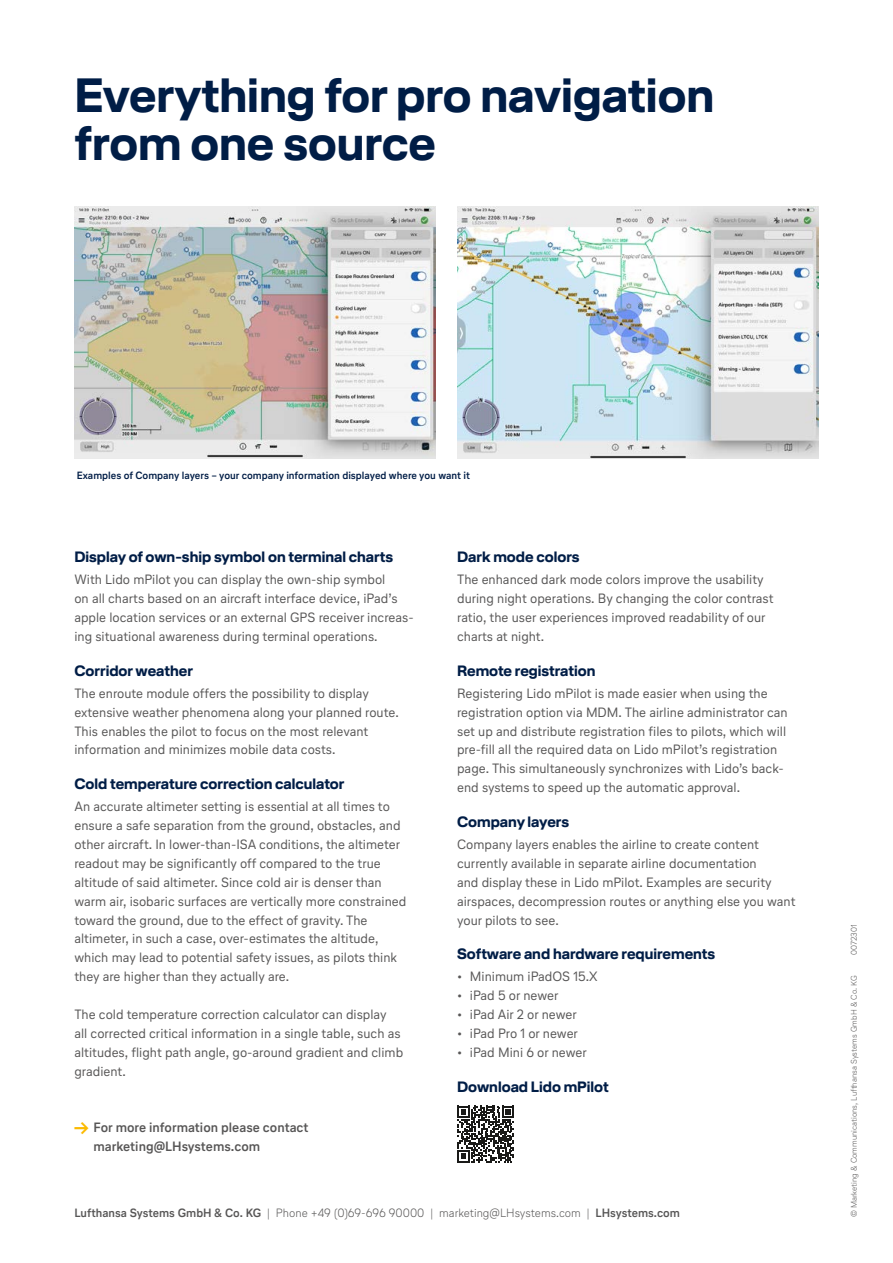
<style>
.page{position:relative;width:893px;height:1263px;background:#fff}
.page>*{position:absolute;margin:0;border:0;box-sizing:border-box;transform-origin:0 0}
.Headline_36pt{font:700 48px/48px "Lufthansa Head";color:#001d46}
.Headline_Copy_LH_Hea{font:700 15px "Lufthansa Head";color:#001d46}
.Copy_9_12_6pt_Regula{font:13.5px/18.9px "Lufthansa Text";color:#575656}
.Contact_Information{font:700 13.5px/18.9px "Lufthansa Text";color:#575656}
.t1{font:300 12px "Lufthansa Text";color:#575656}
.BU_7pt_LH_Deep_Blue{font:700 10.5px "Lufthansa Text";color:#001d46}
.t2{font:300 8.25px "Lufthansa Text";color:#575656}
.s1{font-size:24px;color:#fbba00}
.s2{font-weight:700}
</style>
<div class="page">
<svg style="left:457px;top:1106px;width:57px;height:56px"></svg>
<img style="left:74px;top:207px;width:362px;height:252px">
<img style="left:457px;top:207px;width:362px;height:252px">
<p class="Headline_36pt" style="left:74px;top:70px;width:641px">Everything for pro navigation from one source</p>
<p class="BU_7pt_LH_Deep_Blue" style="left:77px;top:468px;width:395px">Examples of Company layers – your company information displayed where you want it</p>
<p class="Headline_Copy_LH_Hea" style="left:74px;top:546px;width:320px">Display of own-ship symbol on terminal charts</p>
<p class="Copy_9_12_6pt_Regula" style="left:74px;top:570px;width:341px">With Lido mPilot you can display the own-ship symbol<br>on all charts based on an aircraft interface device, iPad’s apple location services or an external GPS receiver increas&shy;ing situational awareness during terminal operations.</p>
<p class="Headline_Copy_LH_Hea" style="left:74px;top:660px;width:120px">Corridor weather</p>
<p class="Copy_9_12_6pt_Regula" style="left:74px;top:683px;width:326px">The enroute module offers the possibility to display extensive weather phenomena along your planned route.<br>This enables the pilot to focus on the most relevant information and minimizes mobile data costs.</p>
<p class="Headline_Copy_LH_Hea" style="left:74px;top:773px;width:272px">Cold temperature correction calculator</p>
<p class="Copy_9_12_6pt_Regula" style="left:74px;top:797px;width:333px">An accurate altimeter setting is essential at all times to ensure a safe separation from the ground, obstacles, and other aircraft. In lower-than-ISA conditions, the altimeter readout may be significantly off compared to the true altitude of said altimeter. Since cold air is denser than warm air, isobaric surfaces are vertically more constrained toward the ground, due to the effect of gravity. The altimeter, in such a case, over-estimates the altitude, which may lead to potential safety issues, as pilots think they are higher than they actually are.</p>
<p class="Copy_9_12_6pt_Regula" style="left:74px;top:1004px;width:330px">The cold temperature correction calculator can display<br>all corrected critical information in a single table, such as altitudes, flight path angle, go-around gradient and climb gradient.</p>
<p class="Contact_Information" style="left:94px;top:1118px;width:217px;text-indent:-19px"><span class="s1">→</span> For more information please contact marketing@LHsystems.com</p>
<p class="Headline_Copy_LH_Hea" style="left:457px;top:546px;width:124px">Dark mode colors</p>
<p class="Copy_9_12_6pt_Regula" style="left:457px;top:570px;width:318px">The enhanced dark mode colors improve the usability during night operations. By changing the color contrast ratio, the user experiences improved readability of our charts at night.</p>
<p class="Headline_Copy_LH_Hea" style="left:457px;top:660px;width:140px">Remote registration</p>
<p class="Copy_9_12_6pt_Regula" style="left:457px;top:683px;width:332px">Registering Lido mPilot is made easier when using the registration option via MDM. The airline administrator can set up and distribute registration files to pilots, which will pre-fill all the required data on Lido mPilot’s registration page. This simultaneously synchronizes with Lido’s back&shy;end systems to speed up the automatic approval.</p>
<p class="Headline_Copy_LH_Hea" style="left:457px;top:811px;width:114px">Company layers</p>
<p class="Copy_9_12_6pt_Regula" style="left:457px;top:834px;width:340px">Company layers enables the airline to create content currently available in separate airline documentation<br>and display these in Lido mPilot. Examples are security airspaces, decompression routes or anything else you want your pilots to see.</p>
<p class="Headline_Copy_LH_Hea" style="left:457px;top:943px;width:260px">Software and hardware requirements</p>
<p class="Copy_9_12_6pt_Regula" style="left:457px;top:967px;width:142px">• Minimum iPadOS 15.X</p>
<p class="Copy_9_12_6pt_Regula" style="left:457px;top:986px;width:103px">• iPad 5 or newer</p>
<p class="Copy_9_12_6pt_Regula" style="left:457px;top:1004px;width:121px">• iPad Air 2 or newer</p>
<p class="Copy_9_12_6pt_Regula" style="left:457px;top:1023px;width:122px">• iPad Pro 1 or newer</p>
<p class="Copy_9_12_6pt_Regula" style="left:457px;top:1042px;width:131px">• iPad Mini 6 or newer</p>
<p class="Headline_Copy_LH_Hea" style="left:457px;top:1076px;width:153px">Download Lido mPilot</p>
<p class="t1" style="left:74px;top:1205px;width:607px"><span class="s2">Lufthansa Systems GmbH &amp; Co. KG</span> | Phone +49 (0)69-696 90000 | marketing@LHsystems.com | <span class="s2">LHsystems.com</span></p>
<p class="t2" style="left:848px;top:955px;width:32px;rotate:-90deg">0072301</p>
<p class="t2" style="left:848px;top:1217px;width:243px;rotate:-90deg">© Marketing &amp; Communications, Lufthansa Systems GmbH &amp; Co. KG</p>
</div>
